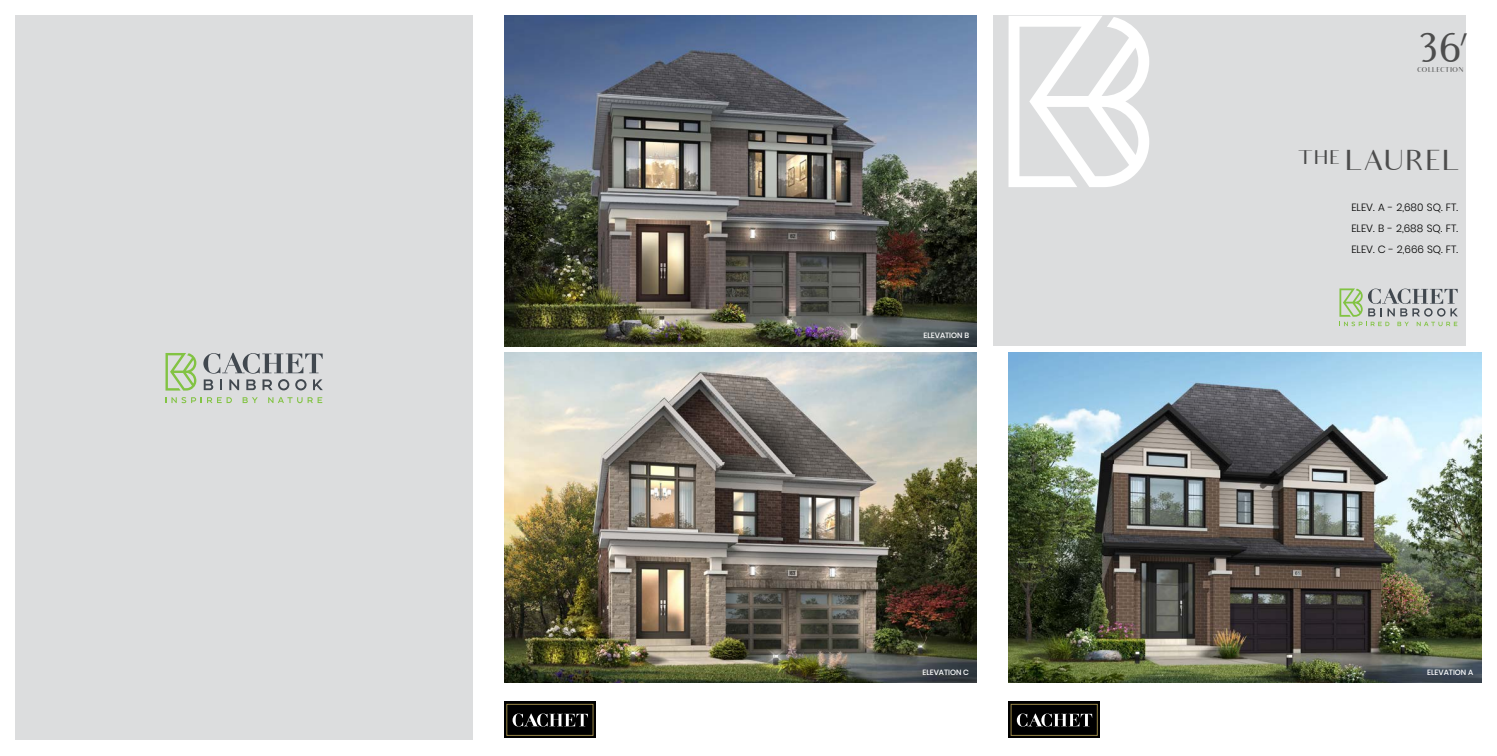
<style>
.page{position:relative;width:1497px;height:756px;background:#fff}
.page>*{position:absolute;margin:0;border:0;box-sizing:border-box;transform-origin:0 0}
.t1{font:40.51px "Audrey";color:#4d4d4d}
.t2{font:28px "Audrey";color:#4d4d4d}
.t3{font:300 10.5px/21px "Poppins";color:#000;text-align:justify}
.t4{font:500 7.61px "Poppins";color:#fff}
.t5{font:6.91px "Audrey";color:#4d4d4d}
</style>
<div class="page">
<div style="left:992px;top:16px;width:473px;height:330px;background:#dcddde"></div>
<img style="left:1008px;top:353px;width:472px;height:330px">
<svg style="left:1008px;top:16px;width:141px;height:171px"></svg>
<img style="left:504px;top:16px;width:472px;height:330px">
<img style="left:504px;top:353px;width:472px;height:330px">
<svg style="left:1339px;top:288px;width:118px;height:38px"></svg>
<div style="left:1008px;top:702px;width:91px;height:36px;background:#000"></div>
<div style="left:1010px;top:704px;width:87px;height:32px;border:1px solid #968446"></div>
<svg style="left:1016px;top:714px;width:76px;height:13px"></svg>
<div style="left:504px;top:702px;width:91px;height:36px;background:#000"></div>
<div style="left:506px;top:704px;width:87px;height:32px;border:1px solid #968446"></div>
<svg style="left:512px;top:714px;width:76px;height:13px"></svg>
<div style="left:15px;top:16px;width:457px;height:724px;background:#dcddde"></div>
<svg style="left:165px;top:353px;width:31px;height:38px"></svg>
<svg style="left:165px;top:397px;width:67px;height:6px"></svg>
<svg style="left:242px;top:397px;width:16px;height:6px"></svg>
<svg style="left:268px;top:397px;width:54px;height:6px"></svg>
<svg style="left:203px;top:353px;width:120px;height:37px"></svg>
<h1 class="t1" style="left:1414px;top:24px;width:53px">36’</h1>
<p class="t5" style="left:1416px;top:66px;width:48px">COLLECTION</p>
<h2 class="t2" style="left:1297px;top:144px;width:163px"><sup>THE</sup> LAUREL</h2>
<p class="t4" style="left:923px;top:331px;width:47px">ELEVATION B</p>
<p class="t3" style="left:1351px;top:197px;width:108px">ELEV. A - 2,680 SQ. FT.<br>ELEV. B - 2,688 SQ. FT.<br>ELEV. C - 2,666 SQ. FT.</p>
<p class="t4" style="left:922px;top:667px;width:48px">ELEVATION C</p>
<p class="t4" style="left:1427px;top:667px;width:48px">ELEVATION A</p>
</div>
